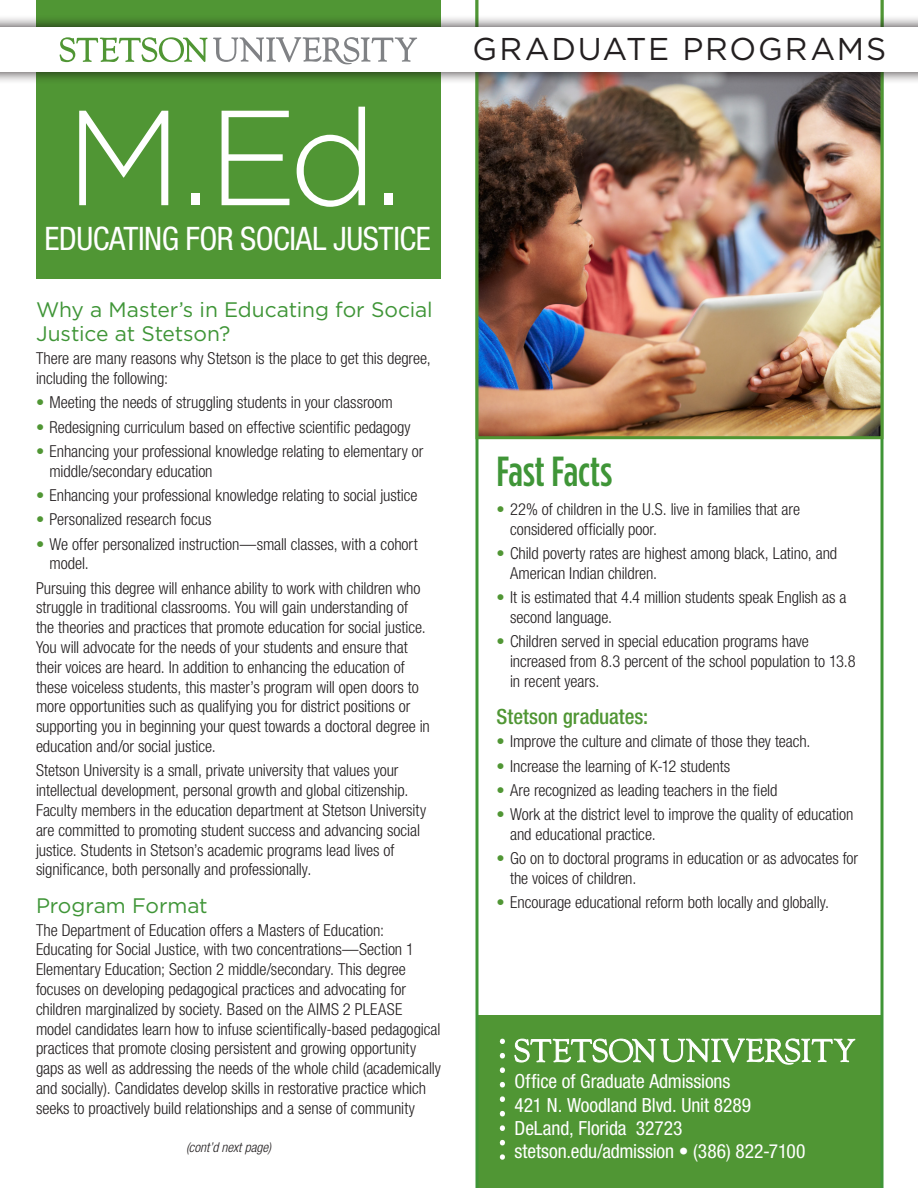
<style>
.page{position:relative;width:918px;height:1188px;background:#fff}
.page>*{position:absolute;margin:0;border:0;box-sizing:border-box;transform-origin:0 0}
.t1{font:300 135px "Gotham";color:#fff}
.Subhead{font:500 42px "Gotham Condensed";letter-spacing:-.005em;color:#3f9537}
.t2{font:condensed 32.4px "Helvetica Neue LT Std";letter-spacing:-.015em;color:#fff}
.Subhead-2{font:31.5px "Gotham";letter-spacing:.055em;color:#231f20}
.Subhead-3{font:21px/24px "Gotham";letter-spacing:-.005em;color:#3f9537}
.Subhead-4{font:500 condensed 21px "Helvetica Neue LT Std";color:#509634}
.body{font:condensed 19.5px/23.4px "Helvetica Neue LT Std";letter-spacing:-.005em;color:#fff}
.body-2{font:300 condensed 16.5px/19.8px "Helvetica Neue LT Std";letter-spacing:-.005em;color:#231f20}
.body-3{font:italic 300 condensed 13.5px "Helvetica Neue LT Std";color:#231f20}
.s1{color:#509634}
</style>
<div class="page">
<div style="left:36px;top:0;width:405px;height:279px;background:#509634"></div>
<div style="left:477px;top:1015px;width:405px;height:173px;background:#509634"></div>
<hr style="left:476px;top:0;width:2px;height:1188px;background:#3f9537">
<svg style="left:880px;top:439px;width:4px;height:749px;background:#69ab62"></svg>
<svg style="left:515px;top:1039px;width:340px;height:26px"></svg>
<svg style="left:500px;top:1055px;width:5px;height:91px"></svg>
<img style="left:476px;top:0;width:408px;height:439px">
<div style="left:0;top:15px;width:918px;height:70px;background:#110a0c;opacity:.75"></div>
<svg style="left:0;top:27px;width:918px;height:45px"></svg>
<p class="t1" style="left:65px;top:72px;width:340px">M.Ed.</p>
<p class="t2" style="left:45px;top:220px;width:388px">EDUCATING FOR SOCIAL JUSTICE</p>
<p class="Subhead-3" style="left:36px;top:298px;width:398px">Why a Master’s in Educating for Social<br>Justice at Stetson?</p>
<p class="body-2" style="left:36px;top:348px;width:396px">There are many reasons why Stetson is the place to get this degree, including the following:</p>
<p class="body-2" style="left:36px;top:392px;width:358px"><span class="s1">•</span> Meeting the needs of struggling students in your classroom</p>
<p class="body-2" style="left:36px;top:417px;width:376px"><span class="s1">•</span> Redesigning curriculum based on effective scientific pedagogy</p>
<p class="body-2" style="left:50px;top:441px;width:375px;text-indent:-14px"><span class="s1">•</span> Enhancing your professional knowledge relating to elementary or middle/secondary education</p>
<p class="body-2" style="left:36px;top:485px;width:383px"><span class="s1">•</span> Enhancing your professional knowledge relating to social justice</p>
<p class="body-2" style="left:36px;top:509px;width:177px"><span class="s1">•</span> Personalized research focus</p>
<p class="body-2" style="left:50px;top:534px;width:370px;text-indent:-14px"><span class="s1">•</span> We offer personalized instruction—small classes, with a cohort model.</p>
<p class="body-2" style="left:36px;top:578px;width:395px">Pursuing this degree will enhance ability to work with children who struggle in traditional classrooms. You will gain understanding of the theories and practices that promote education for social justice.<br>You will advocate for the needs of your students and ensure that their voices are heard. In addition to enhancing the education of these voiceless students, this master’s program will open doors to more opportunities such as qualifying you for district positions or supporting you in beginning your quest towards a doctoral degree in education and/or social justice.</p>
<p class="body-2" style="left:36px;top:761px;width:392px">Stetson University is a small, private university that values your intellectual development, personal growth and global citizenship.<br>Faculty members in the education department at Stetson University are committed to promoting student success and advancing social justice. Students in Stetson’s academic programs lead lives of significance, both personally and professionally.</p>
<p class="Subhead-3" style="left:36px;top:893px;width:173px">Program Format</p>
<p class="body-2" style="left:36px;top:920px;width:406px">The Department of Education offers a Masters of Education:<br>Educating for Social Justice, with two concentrations—Section 1<br>Elementary Education; Section 2 middle/secondary. This degree focuses on developing pedagogical practices and advocating for children marginalized by society. Based on the AIMS 2 PLEASE model candidates learn how to infuse scientifically-based pedagogical practices that promote closing persistent and growing opportunity gaps as well as addressing the needs of the whole child (academically and socially). Candidates develop skills in restorative practice which seeks to proactively build relationships and a sense of community</p>
<p class="body-3" style="left:186px;top:1139px;width:87px">(cont’d next page)</p>
<p class="Subhead-2" style="left:473px;top:28px;width:415px">GRADUATE PROGRAMS</p>
<p class="Subhead" style="left:497px;top:447px;width:117px">Fast Facts</p>
<p class="body-2" style="left:510px;top:499px;width:291px;text-indent:-14px"><span class="s1">•</span> 22% of children in the U.S. live in families that are considered officially poor.</p>
<p class="body-2" style="left:510px;top:543px;width:329px;text-indent:-14px"><span class="s1">•</span> Child poverty rates are highest among black, Latino, and<br>American Indian children.</p>
<p class="body-2" style="left:510px;top:587px;width:338px;text-indent:-14px"><span class="s1">•</span> It is estimated that 4.4 million students speak English as a second language.</p>
<p class="body-2" style="left:510px;top:632px;width:347px;text-indent:-14px"><span class="s1">•</span> Children served in special education programs have increased from 8.3 percent of the school population to 13.8 in recent years.</p>
<p class="Subhead-4" style="left:497px;top:705px;width:153px">Stetson graduates:</p>
<p class="body-2" style="left:497px;top:731px;width:315px"><span class="s1">•</span> Improve the culture and climate of those they teach.</p>
<p class="body-2" style="left:497px;top:756px;width:235px"><span class="s1">•</span> Increase the learning of K-12 students</p>
<p class="body-2" style="left:497px;top:780px;width:282px"><span class="s1">•</span> Are recognized as leading teachers in the field</p>
<p class="body-2" style="left:510px;top:804px;width:345px;text-indent:-14px"><span class="s1">•</span> Work at the district level to improve the quality of education and educational practice.</p>
<p class="body-2" style="left:510px;top:848px;width:350px;text-indent:-14px"><span class="s1">•</span> Go on to doctoral programs in education or as advocates for the voices of children.</p>
<p class="body-2" style="left:497px;top:893px;width:334px"><span class="s1">•</span> Encourage educational reform both locally and globally.</p>
<p class="body" style="left:515px;top:1070px;width:292px">Office of Graduate Admissions<br>421 N. Woodland Blvd. Unit 8289<br>DeLand, Florida 32723 stetson.edu/admission • (386) 822-7100</p>
</div>
